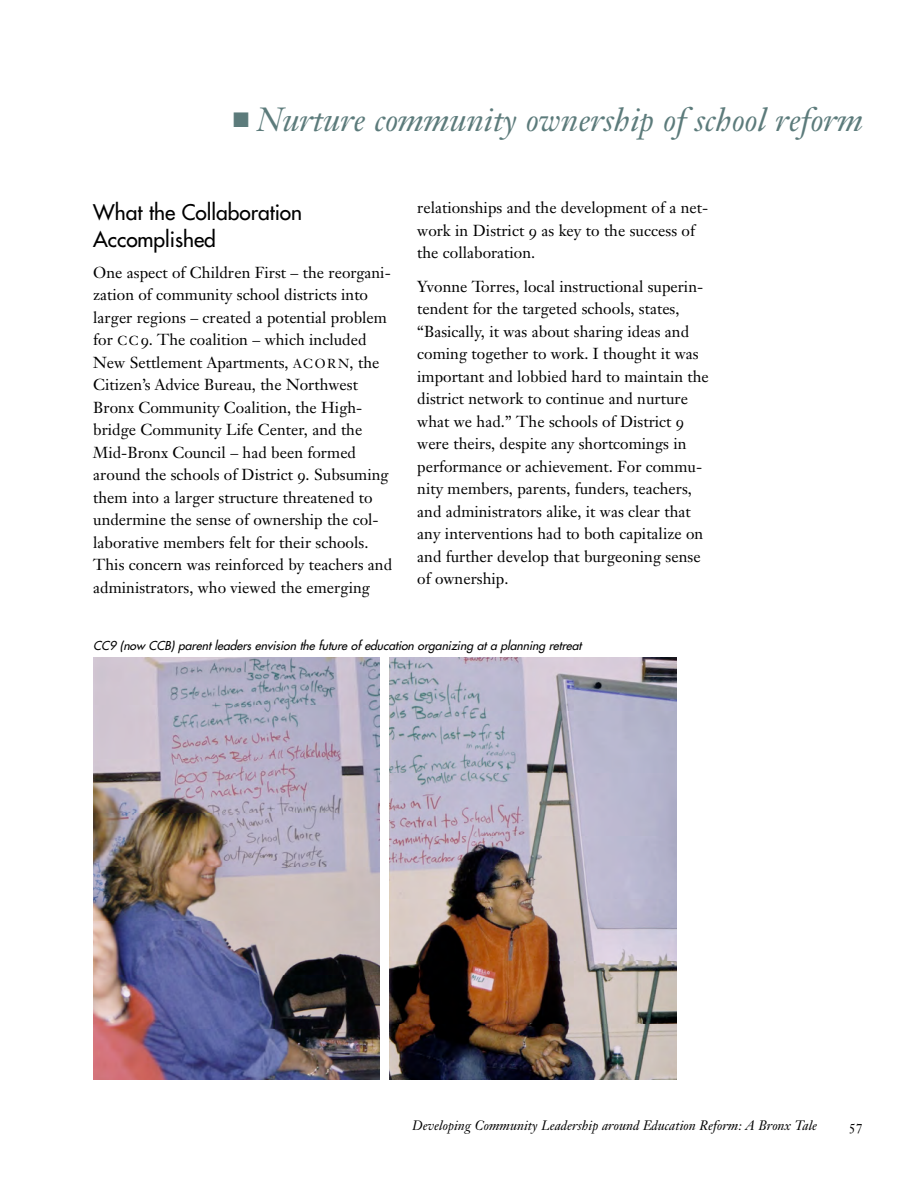
<style>
.page{position:relative;width:918px;height:1188px;background:#fff}
.page>*{position:absolute;margin:0;border:0;box-sizing:border-box;transform-origin:0 0}
.t1{font:italic 33px "Janson Text";color:#5c7b7b}
.t2{font:21px/27px "Futura";color:#000}
.t3{font:15.75px/22.5px "Janson Text";color:#000}
.t4{font:italic 13.5px "Janson Text";color:#000}
.t5{font:13.5px "Janson Text Roman SC";color:#000}
.t6{font:italic 12px "Futura";color:#000}
.s1{font-family:"Janson Text Roman SC";font-size:12.9px}
.s2{font-family:"Janson Text Roman SC"}
</style>
<div class="page">
<img style="left:93px;top:657px;width:287px;height:423px">
<img style="left:390px;top:657px;width:286px;height:423px">
<h1 class="t1" style="left:233px;top:107px;width:631px">■ Nurture community ownership of school reform</h1>
<h2 class="t2" style="left:93px;top:200px;width:210px">What the Collaboration<br>A c c o m p lish e d</h2>
<p class="t3" style="left:93px;top:262px;width:300px">One aspect of Children First – the reorgani&shy;zation of community school districts into larger regions – created a potential problem for <span class="s1">C C</span> <span class="s2">9</span>. The coalition – which included New Settlement Apartments, <span class="s1">AC O RN</span>, the Citizen’s Advice Bureau, the Northwest Bronx Community Coalition, the High&shy;bridge Community Life Center, and the Mid-Bronx Council – had been formed around the schools of District <span class="s2">9</span>. Subsuming them into a larger structure threatened to undermine the sense of ownership the col&shy;laborative members felt for their schools.<br>This concern was reinforced by teachers and administrators, who viewed the emerging</p>
<p class="t3" style="left:417px;top:198px;width:292px">relationships and the development of a net&shy;work in District <span class="s2">9</span> as key to the success of the collaboration.</p>
<p class="t3" style="left:417px;top:276px;width:293px">Yvonne Torres, local instructional superin&shy;tendent for the targeted schools, states, “Basically, it was about sharing ideas and coming together to work. I thought it was important and lobbied hard to maintain the district network to continue and nurture what we had.” The schools of District <span class="s2">9 </span>were theirs, despite any shortcomings in performance or achievement. For commu&shy;nity members, parents, funders, teachers, and administrators alike, it was clear that any interventions had to both capitalize on and further develop that burgeoning sense of ownership.</p>
<p class="t6" style="left:93px;top:639px;width:490px">CC9 (now CCB) parent leaders envision the future of education organizing at a planning retreat</p>
<p class="t4" style="left:412px;top:1120px;width:406px">Developing Community Leadership around Education Reform: A Bronx Tale</p>
<p class="t5" style="left:849px;top:1119px;width:15px">57</p>
</div>
